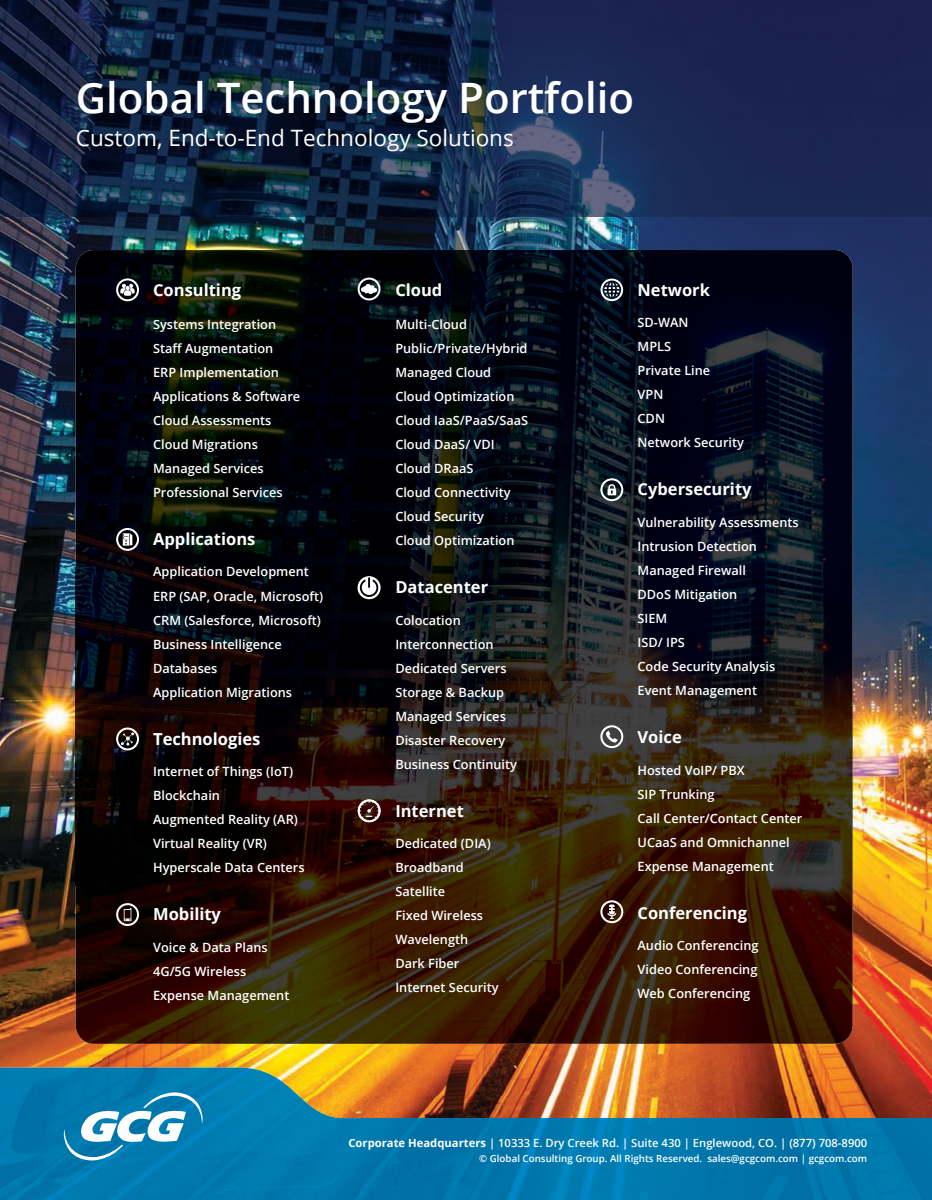
<style>
.page{position:relative;width:932px;height:1200px;background:#fff}
.page>*{position:absolute;margin:0;border:0;box-sizing:border-box;transform-origin:0 0}
.t1{font:600 41.85px "Open Sans";color:#fff}
.t2{font:22.5px "Open Sans";color:#fff}
.t3{font:700 16.5px "Open Sans";color:#fff}
.t4{font:600 12.75px/24px "Open Sans";color:#fff}
.t5{font:600 11.25px "Open Sans";color:#fff}
.t6{font:600 9.75px "Open Sans";color:#fff}
.s1{font-weight:700}
</style>
<div class="page">
<img style="left:0;top:217px;width:51px;height:850px">
<img style="left:51px;top:217px;width:880px;height:43px">
<img style="left:51px;top:260px;width:52px;height:807px">
<img style="left:829px;top:260px;width:102px;height:857px">
<img style="left:103px;top:1043px;width:726px;height:52px">
<img style="left:362px;top:1095px;width:467px;height:22px">
<img style="left:51px;top:1199px;width:208px;height:1px">
<img style="left:0;top:0;width:931px;height:217px">
<img style="left:0;top:1067px;width:362px;height:132px">
<img style="left:362px;top:1117px;width:569px;height:82px">
<svg style="left:64px;top:1091px;width:139px;height:69px"></svg>
<img style="left:76px;top:250px;width:776px;height:793px">
<svg style="left:600px;top:900px;width:23px;height:22px"></svg>
<svg style="left:116px;top:528px;width:23px;height:22px"></svg>
<svg style="left:600px;top:278px;width:23px;height:23px"></svg>
<svg style="left:600px;top:725px;width:23px;height:23px"></svg>
<svg style="left:357px;top:576px;width:23px;height:23px"></svg>
<svg style="left:600px;top:478px;width:23px;height:23px"></svg>
<svg style="left:116px;top:902px;width:23px;height:23px"></svg>
<svg style="left:357px;top:277px;width:23px;height:23px"></svg>
<svg style="left:116px;top:278px;width:23px;height:23px"></svg>
<svg style="left:116px;top:727px;width:23px;height:23px"></svg>
<svg style="left:357px;top:799px;width:23px;height:23px"></svg>
<h1 class="t1" style="left:76px;top:69px;width:559px">Global Technology Portfolio</h1>
<h2 class="t2" style="left:76px;top:122px;width:439px">Custom, End-to-End Technology Solutions</h2>
<p class="t3" style="left:153px;top:278px;width:89px">Consulting</p>
<p class="t4" style="left:153px;top:312px;width:148px">Systems Integration<br>Staff Augmentation<br>ERP Implementation<br>Applications &amp; Software<br>Cloud Assessments<br>Cloud Migrations<br>Managed Services<br>Professional Services</p>
<p class="t3" style="left:153px;top:527px;width:104px">Applications</p>
<p class="t4" style="left:153px;top:559px;width:171px">Application Development<br>ERP (SAP, Oracle, Microsoft)<br>CRM (Salesforce, Microsoft)<br>Business Intelligence<br>Databases<br>Application Migrations</p>
<p class="t3" style="left:153px;top:726px;width:109px">Technologies</p>
<p class="t4" style="left:153px;top:759px;width:153px">Internet of Things (IoT)<br>Blockchain<br>Augmented Reality (AR)<br>Virtual Reality (VR)<br>Hyperscale Data Centers</p>
<p class="t3" style="left:153px;top:902px;width:69px">Mobility</p>
<p class="t4" style="left:153px;top:934px;width:138px">Voice &amp; Data Plans<br>4G/5G Wireless<br>Expense Management</p>
<p class="t3" style="left:395px;top:278px;width:49px">Cloud</p>
<p class="t4" style="left:395px;top:312px;width:134px">Multi-Cloud<br>Public/Private/Hybrid<br>Managed Cloud<br>Cloud Optimization<br>Cloud IaaS/PaaS/SaaS<br>Cloud DaaS/ VDI<br>Cloud DRaaS<br>Cloud Connectivity<br>Cloud Security<br>Cloud Optimization</p>
<p class="t3" style="left:395px;top:575px;width:94px">Datacenter</p>
<p class="t4" style="left:395px;top:607px;width:123px">Colocation<br>Interconnection<br>Dedicated Servers<br>Storage &amp; Backup<br>Managed Services<br>Disaster Recovery<br>Business Continuity</p>
<p class="t3" style="left:395px;top:798px;width:70px">Internet</p>
<p class="t4" style="left:395px;top:831px;width:105px">Dedicated (DIA)<br>Broadband<br>Satellite<br>Fixed Wireless<br>Wavelength<br>Dark Fiber<br>Internet Security</p>
<p class="t3" style="left:637px;top:278px;width:74px">Network</p>
<p class="t4" style="left:637px;top:310px;width:108px">SD-WAN<br>MPLS<br>Private Line<br>VPN<br>CDN<br>Network Security</p>
<p class="t3" style="left:637px;top:477px;width:115px">Cybersecurity</p>
<p class="t4" style="left:637px;top:510px;width:163px">Vulnerability Assessments<br>Intrusion Detection<br>Managed Firewall<br>DDoS Mitigation<br>SIEM<br>ISD/ IPS<br>Code Security Analysis<br>Event Management</p>
<p class="t3" style="left:637px;top:725px;width:46px">Voice</p>
<p class="t4" style="left:637px;top:757px;width:166px">Hosted VoIP/ PBX<br>SIP Trunking<br>Call Center/Contact Center<br>UCaaS and Omnichannel<br>Expense Management</p>
<p class="t3" style="left:637px;top:900px;width:111px">Conferencing</p>
<p class="t4" style="left:637px;top:933px;width:123px;text-align:justify">Audio Conferencing Video Conferencing Web Conferencing</p>
<p class="t5" style="left:348px;top:1135px;width:520px"><span class="s1">Corporate Headquarters</span> | 10333 E. Dry Creek Rd. | Suite 430 | Englewood, CO. | (877) 708-8900</p>
<p class="t6" style="left:479px;top:1151px;width:389px">© Global Consulting Group. All Rights Reserved. sales@gcgcom.com | gcgcom.com</p>
</div>
